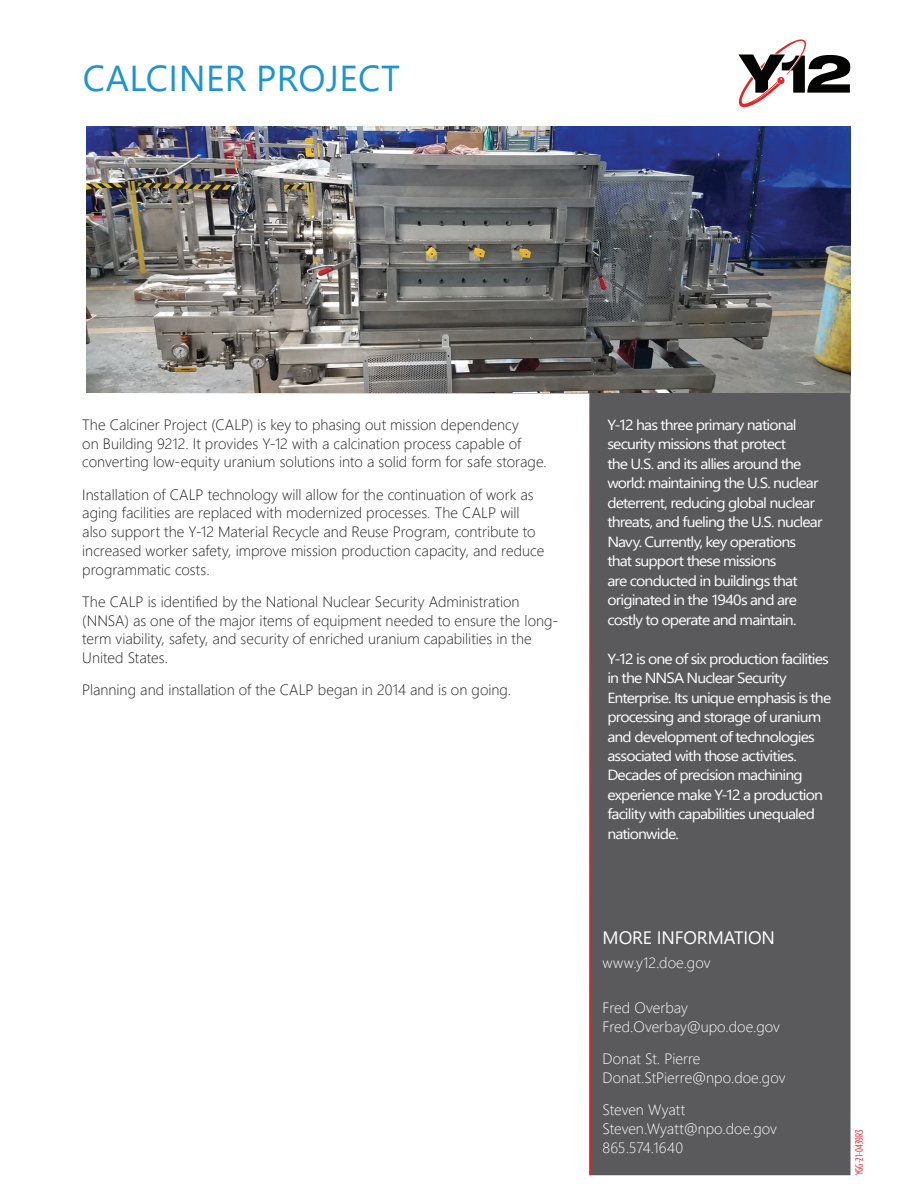
<style>
.page{position:relative;width:918px;height:1188px;background:#fff}
.page>*{position:absolute;margin:0;border:0;box-sizing:border-box;transform-origin:0 0}
.t1{font:36px "Segoe UI";letter-spacing:.015em;color:#1c94d2}
.t2{font:18px "Segoe UI";letter-spacing:-.005em;color:#fff}
.t3{font:300 15px/18.8px "Segoe UI";color:#231f20}
.t4{font:300 15px/18.8px "Segoe UI";color:#fff}
.t5{font:14.7px/19.5px "Segoe UI";letter-spacing:-.055em;color:#fff;scale:1.08 1}
.t6{font:10.5px "Gotham Condensed";color:#ee1b2c}
</style>
<div class="page">
<div style="left:589px;top:392px;width:261px;height:783px;background:#5a5a5d"></div>
<hr style="left:589px;top:393px;width:2px;height:782px;background:#ee1b2c">
<hr style="left:108px;top:392px;width:742px;height:2px;background:#ee1b2c">
<svg style="left:738px;top:39px;width:112px;height:69px"></svg>
<img style="left:87px;top:126px;width:763px;height:266px">
<h1 class="t1" style="left:83px;top:45px;width:319px">CALCINER PROJECT</h1>
<p class="t3" style="left:82px;top:414px;width:466px">The Calciner Project (CALP) is key to phasing out mission dependency<br>on Building 9212. It provides Y-12 with a calcination process capable of converting low-equity uranium solutions into a solid form for safe storage.</p>
<p class="t3" style="left:82px;top:483px;width:463px">Installation of CALP technology will allow for the continuation of work as aging facilities are replaced with modernized processes. The CALP will also support the Y-12 Material Recycle and Reuse Program, contribute to increased worker safety, improve mission production capacity, and reduce programmatic costs.</p>
<p class="t3" style="left:82px;top:591px;width:478px">The CALP is identified by the National Nuclear Security Administration (NNSA) as one of the major items of equipment needed to ensure the long&shy;term viability, safety, and security of enriched uranium capabilities in the United States.</p>
<p class="t3" style="left:82px;top:679px;width:431px">Planning and installation of the CALP began in 2014 and is on going.</p>
<p class="t5" style="left:607px;top:413px;width:201px">Y-12 has three primary national security missions that protect<br>the U.S. and its allies around the world: maintaining the U.S. nuclear deterrent, reducing global nuclear threats, and fueling the U.S. nuclear Navy. Currently, key operations that support these missions<br>are conducted in buildings that originated in the 1940s and are costly to operate and maintain.</p>
<p class="t5" style="left:607px;top:647px;width:209px">Y-12 is one of six production facilities in the NNSA Nuclear Security<br>Enterprise. Its unique emphasis is the processing and storage of uranium and development of technologies associated with those activities.<br>Decades of precision machining experience make Y-12 a production facility with capabilities unequaled nationwide.</p>
<p class="t2" style="left:603px;top:920px;width:174px">MORE INFORMATION</p>
<p class="t4" style="left:603px;top:951px;width:109px">www.y12.doe.gov</p>
<p class="t4" style="left:603px;top:997px;width:179px">Fred Overbay<br>Fred.Overbay@upo.doe.gov</p>
<p class="t4" style="left:603px;top:1048px;width:184px">Donat St. Pierre<br>Donat.StPierre@npo.doe.gov</p>
<p class="t4" style="left:603px;top:1099px;width:176px">Steven Wyatt<br>Steven.Wyatt@npo.doe.gov<br>865.574.1640</p>
<p class="t6" style="left:853px;top:1175px;width:47px;rotate:-90deg">YGG-21-0439R3</p>
</div>
